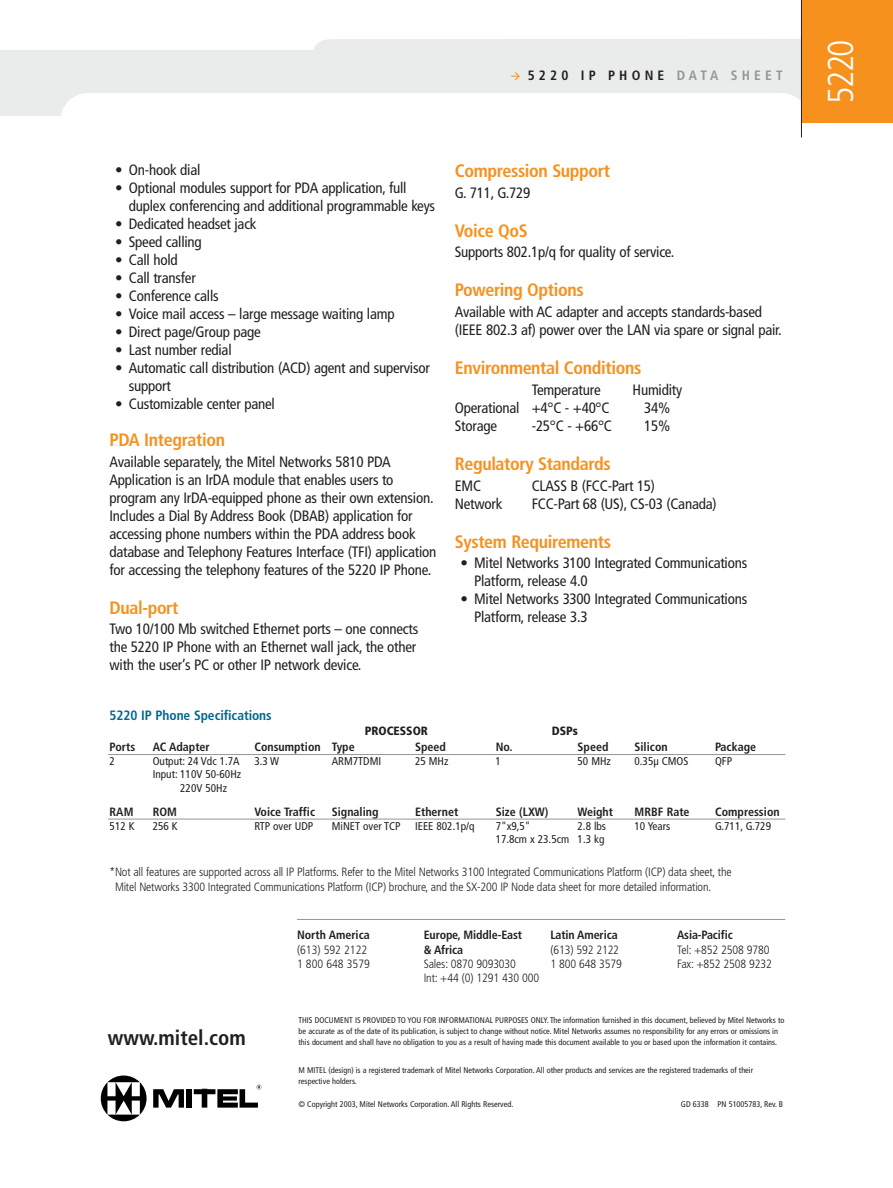
<style>
.page{position:relative;width:893px;height:1188px;background:#fff}
.page>*{position:absolute;margin:0;border:0;box-sizing:border-box;transform-origin:0 0}
.t1{font:300 condensed 36px "Frutiger";color:#fff}
.t2{font:700 condensed 21px "Frutiger";color:#231f20}
.t3{font:700 condensed 18px "Frutiger";letter-spacing:-.02em;color:#f6911e}
.t4{font:condensed 15px/18px "Frutiger";letter-spacing:-.015em;color:#231f20}
.t5{font:700 condensed 13.5px "Frutiger";letter-spacing:-.005em;color:#00688f}
.t6{font:700 condensed 13.5px "Frutiger";letter-spacing:.31em;color:#231f20}
.t7{font:300 condensed 12px/14.2px "Frutiger";letter-spacing:-.015em;color:#231f20}
.t8{font:700 condensed 12px/14.2px "Frutiger";color:#231f20}
.t9{font:900 condensed 12px "Frutiger";color:#231f20}
.t10{font:condensed 11.25px/13.5px "Frutiger";color:#231f20}
.t11{font:condensed 8.25px/11.2px "Frutiger";color:#231f20}
.s1{color:#939598}
</style>
<div class="page">
<svg style="left:0;top:39px;width:801px;height:77px;fill:#e9eceb"></svg>
<div style="left:801px;top:0;width:91px;height:123px;background:#f6911e"></div>
<hr style="left:801px;top:0;width:1px;height:137px;background:#231f20">
<svg style="left:101px;top:1076px;width:45px;height:45px"></svg>
<div style="left:186px;top:1089px;width:6px;height:19px;background:#000"></div>
<svg style="left:153px;top:1089px;width:31px;height:19px"></svg>
<svg style="left:194px;top:1085px;width:67px;height:23px"></svg>
<hr style="left:297px;top:919px;width:488px;height:1px;background:#939598">
<hr style="left:108px;top:754px;width:677px;height:1px;background:#939598">
<hr style="left:108px;top:819px;width:677px;height:1px;background:#939598">
<svg style="left:511px;top:72px;width:9px;height:8px"></svg>
<p class="t6" style="left:527px;top:70px;width:256px">5220 IP PHONE <span class="s1">DATA SHEET</span></p>
<p class="t4" style="left:115px;top:162px;width:87px">• On-hook dial</p>
<p class="t4" style="left:129px;top:180px;width:308px;text-indent:-14px">• Optional modules support for PDA application, full duplex conferencing and additional programmable keys</p>
<p class="t4" style="left:115px;top:216px;width:143px">• Dedicated headset jack</p>
<p class="t4" style="left:115px;top:234px;width:88px">• Speed calling</p>
<p class="t4" style="left:115px;top:252px;width:64px">• Call hold</p>
<p class="t4" style="left:115px;top:270px;width:82px">• Call transfer</p>
<p class="t4" style="left:115px;top:288px;width:105px">• Conference calls</p>
<p class="t4" style="left:115px;top:306px;width:281px">• Voice mail access – large message waiting lamp</p>
<p class="t4" style="left:115px;top:324px;width:147px">• Direct page/Group page</p>
<p class="t4" style="left:115px;top:342px;width:118px">• Last number redial</p>
<p class="t4" style="left:129px;top:360px;width:302px;text-indent:-14px">• Automatic call distribution (ACD) agent and supervisor support</p>
<p class="t4" style="left:115px;top:396px;width:161px">• Customizable center panel</p>
<p class="t3" style="left:110px;top:432px;width:117px">PDA Integration</p>
<p class="t4" style="left:110px;top:454px;width:328px">Available separately, the Mitel Networks 5810 PDA Application is an IrDA module that enables users to program any IrDA-equipped phone as their own extension.<br>Includes a Dial By Address Book (DBAB) application for accessing phone numbers within the PDA address book database and Telephony Features Interface (TFI) application for accessing the telephony features of the 5220 IP Phone.</p>
<p class="t3" style="left:110px;top:600px;width:71px">Dual-port</p>
<p class="t4" style="left:110px;top:621px;width:310px">Two 10/100 Mb switched Ethernet ports – one connects the 5220 IP Phone with an Ethernet wall jack, the other with the user’s PC or other IP network device.</p>
<p class="t5" style="left:110px;top:709px;width:164px">5220 IP Phone Specifications</p>
<p class="t3" style="left:455px;top:164px;width:157px">Compression Support</p>
<p class="t4" style="left:455px;top:185px;width:77px">G. 711, G.729</p>
<p class="t3" style="left:455px;top:223px;width:74px">Voice QoS</p>
<p class="t4" style="left:455px;top:244px;width:221px">Supports 802.1p/q for quality of service.</p>
<p class="t3" style="left:455px;top:283px;width:130px">Powering Options</p>
<p class="t4" style="left:455px;top:304px;width:328px">Available with AC adapter and accepts standards-based (IEEE 802.3 af) power over the LAN via spare or signal pair.</p>
<p class="t3" style="left:455px;top:361px;width:188px">Environmental Conditions</p>
<p class="t4" style="left:531px;top:382px;width:70px">Temperature</p>
<p class="t4" style="left:632px;top:382px;width:51px">Humidity</p>
<p class="t4" style="left:455px;top:400px;width:156px">Operational +4°C - +40°C</p>
<p class="t4" style="left:644px;top:400px;width:28px">34%</p>
<p class="t4" style="left:455px;top:418px;width:44px">Storage</p>
<p class="t4" style="left:531px;top:418px;width:82px">-25°C - +66°C</p>
<p class="t4" style="left:644px;top:418px;width:28px">15%</p>
<p class="t3" style="left:455px;top:456px;width:157px">Regulatory Standards</p>
<p class="t4" style="left:455px;top:477px;width:28px">EMC</p>
<p class="t4" style="left:531px;top:477px;width:125px">CLASS B (FCC-Part 15)</p>
<p class="t4" style="left:455px;top:495px;width:49px">Network</p>
<p class="t4" style="left:531px;top:495px;width:186px">FCC-Part 68 (US), CS-03 (Canada)</p>
<p class="t3" style="left:455px;top:534px;width:158px">System Requirements</p>
<p class="t4" style="left:474px;top:555px;width:275px;text-indent:-14px">• Mitel Networks 3100 Integrated Communications<br>Platform, release 4.0</p>
<p class="t4" style="left:474px;top:591px;width:275px;text-indent:-14px">• Mitel Networks 3300 Integrated Communications<br>Platform, release 3.3</p>
<p class="t9" style="left:365px;top:726px;width:65px">PROCESSOR</p>
<p class="t9" style="left:552px;top:726px;width:28px">DSPs</p>
<p class="t8" style="left:110px;top:741px;width:27px">Ports</p>
<p class="t8" style="left:153px;top:741px;width:59px">AC Adapter</p>
<p class="t8" style="left:254px;top:741px;width:102px">Consumption Type</p>
<p class="t8" style="left:415px;top:741px;width:32px">Speed</p>
<p class="t8" style="left:495px;top:741px;width:18px">No.</p>
<p class="t8" style="left:577px;top:741px;width:32px">Speed</p>
<p class="t8" style="left:634px;top:741px;width:35px">Silicon</p>
<p class="t8" style="left:715px;top:741px;width:43px">Package</p>
<p class="t10" style="left:110px;top:755px;width:7px">2</p>
<p class="t10" style="left:153px;top:755px;width:88px">Output: 24 Vdc 1.7A</p>
<p class="t10" style="left:254px;top:755px;width:26px">3.3 W</p>
<p class="t10" style="left:332px;top:755px;width:51px">ARM7TDMI</p>
<p class="t10" style="left:415px;top:755px;width:35px">25 MHz</p>
<p class="t10" style="left:495px;top:755px;width:7px">1</p>
<p class="t10" style="left:577px;top:755px;width:35px">50 MHz</p>
<p class="t10" style="left:634px;top:755px;width:55px">0.35µ CMOS</p>
<p class="t10" style="left:715px;top:755px;width:19px">QFP</p>
<p class="t10" style="left:180px;top:768px;width:62px;text-indent:-27px">Input: 110V 50-60Hz<br>220V 50Hz</p>
<p class="t8" style="left:110px;top:806px;width:25px">RAM</p>
<p class="t8" style="left:153px;top:806px;width:26px">ROM</p>
<p class="t8" style="left:254px;top:806px;width:62px">Voice Traffic</p>
<p class="t8" style="left:332px;top:806px;width:48px">Signaling</p>
<p class="t8" style="left:415px;top:806px;width:45px">Ethernet</p>
<p class="t8" style="left:495px;top:806px;width:54px">Size (LXW)</p>
<p class="t8" style="left:577px;top:806px;width:37px">Weight</p>
<p class="t8" style="left:634px;top:806px;width:56px">MRBF Rate</p>
<p class="t8" style="left:715px;top:806px;width:66px">Compression</p>
<p class="t10" style="left:110px;top:820px;width:27px">512 K</p>
<p class="t10" style="left:153px;top:820px;width:27px">256 K</p>
<p class="t10" style="left:254px;top:820px;width:60px">RTP over UDP</p>
<p class="t10" style="left:332px;top:820px;width:70px">MiNET over TCP</p>
<p class="t10" style="left:415px;top:820px;width:61px">IEEE 802.1p/q</p>
<p class="t10" style="left:495px;top:820px;width:36px">7"x9,5"</p>
<p class="t10" style="left:577px;top:820px;width:30px">2.8 lbs</p>
<p class="t10" style="left:634px;top:820px;width:37px">10 Years</p>
<p class="t10" style="left:715px;top:820px;width:57px">G.711, G.729</p>
<p class="t10" style="left:495px;top:833px;width:110px">17.8cm x 23.5cm 1.3 kg</p>
<p class="t7" style="left:115px;top:865px;width:618px;line-height:15px;text-indent:-5px">*Not all features are supported across all IP Platforms. Refer to the Mitel Networks 3100 Integrated Communications Platform (ICP) data sheet, the<br>Mitel Networks 3300 Integrated Communications Platform (ICP) brochure, and the SX-200 IP Node data sheet for more detailed information.</p>
<h2 class="t2" style="left:108px;top:1029px;width:139px">www.mitel.com</h2>
<p class="t8" style="left:297px;top:929px;width:74px">North America</p>
<p class="t7" style="left:297px;top:943px;width:74px">(613) 592 2122<br>1 800 648 3579</p>
<p class="t8" style="left:423px;top:929px;width:100px">Europe, Middle-East &amp; Africa</p>
<p class="t7" style="left:423px;top:957px;width:117px">Sales: 0870 9093030<br>Int: +44 (0) 1291 430 000</p>
<p class="t8" style="left:550px;top:929px;width:69px">Latin America</p>
<p class="t7" style="left:550px;top:943px;width:73px">(613) 592 2122<br>1 800 648 3579</p>
<p class="t8" style="left:677px;top:929px;width:57px">Asia-Pacific</p>
<p class="t7" style="left:677px;top:943px;width:96px">Tel: +852 2508 9780<br>Fax: +852 2508 9232</p>
<p class="t11" style="left:298px;top:1015px;width:487px">THIS DOCUMENT IS PROVIDED TO YOU FOR INFORMATIONAL PURPOSES ONLY. The information furnished in this document, believed by Mitel Networks to be accurate as of the date of its publication, is subject to change without notice. Mitel Networks assumes no responsibility for any errors or omissions in this document and shall have no obligation to you as a result of having made this document available to you or based upon the information it contains.</p>
<p class="t11" style="left:298px;top:1065px;width:456px">M MITEL (design) is a registered trademark of Mitel Networks Corporation. All other products and services are the registered trademarks of their respective holders.</p>
<p class="t11" style="left:298px;top:1099px;width:216px">© Copyright 2003, Mitel Networks Corporation. All Rights Reserved.</p>
<p class="t11" style="left:681px;top:1099px;width:104px">GD 6338 PN 51005783, Rev. B</p>
<h1 class="t1" style="left:826px;top:104px;width:65px;rotate:-90deg">5220</h1>
</div>
